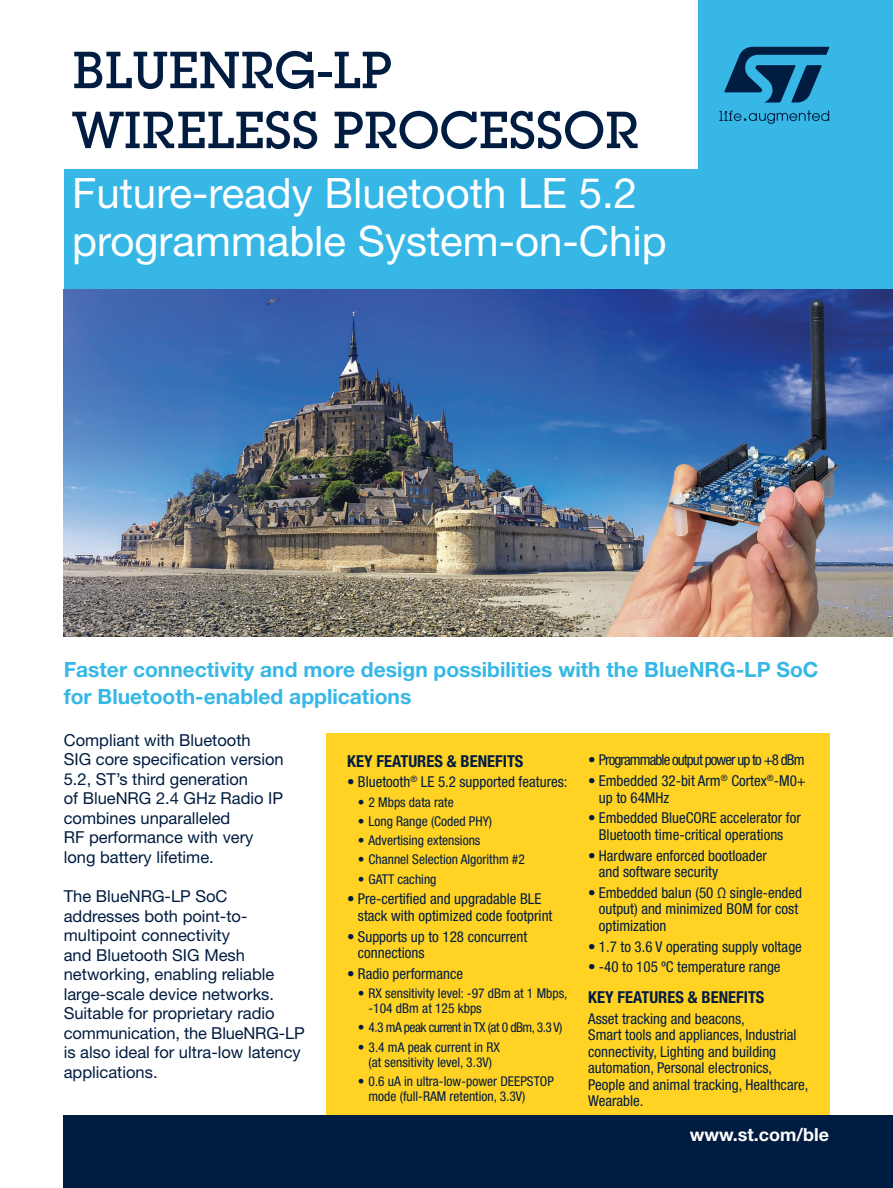
<style>
.page{position:relative;width:893px;height:1188px;background:#fff}
.page>*{position:absolute;margin:0;border:0;box-sizing:border-box;transform-origin:0 0}
.t1{font:500 51px/60px "Lubalin Graph Std";color:#001c40}
.t2{font:42px/48px "Helvetica Neue LT Std";color:#fff}
.t3{font:700 21px/27px "Helvetica Neue LT Std";color:#36b7e6}
.t4{font:700 18px "Helvetica Neue LT Std";color:#fff}
.t5{font:16.5px/19.5px "Helvetica Neue LT Std";color:#001c40}
.t6{font:700 condensed 16.5px "Helvetica Neue LT Std";color:#001c40}
.t7{font:condensed 15px/16.5px "Helvetica Neue LT Std";color:#001c40}
.t8{font:condensed 15px "Helvetica Neue LT Std";letter-spacing:-.06em;color:#001c40}
.t9{font:condensed 13.5px/15px "Helvetica Neue LT Std";color:#001c40}
.t10{font:condensed 13.5px "Helvetica Neue LT Std";letter-spacing:-.04em;color:#001c40}
</style>
<div class="page">
<div style="left:698px;top:0;width:195px;height:627px;background:#36b7e6"></div>
<div style="left:64px;top:169px;width:829px;height:129px;background:#36b7e6"></div>
<svg style="left:724px;top:47px;width:105px;height:56px"></svg>
<svg style="left:719px;top:110px;width:110px;height:14px"></svg>
<img style="left:64px;top:290px;width:829px;height:347px">
<div style="left:326px;top:733px;width:503px;height:434px;background:#ffd224"></div>
<div style="left:64px;top:1115px;width:829px;height:73px;background:#001c40"></div>
<h1 class="t1" style="left:72px;top:40px;width:569px">BLUENRG-LP<br>WIRELESS PROCESSOR</h1>
<h2 class="t2" style="left:72px;top:168px;width:596px">Future-ready Bluetooth LE 5.2 programmable System-on-Chip</h2>
<h3 class="t3" style="left:64px;top:656px;width:756px">Faster connectivity and more design possibilities with the BlueNRG-LP SoC for Bluetooth-enabled applications</h3>
<p class="t5" style="left:64px;top:730px;width:221px">Compliant with Bluetooth<br>SIG core specification version<br>5.2, ST’s third generation<br>of BlueNRG 2.4 GHz Radio IP combines unparalleled<br>RF performance with very long battery lifetime.</p>
<p class="t5" style="left:64px;top:887px;width:242px">The BlueNRG-LP SoC addresses both point-to&shy;multipoint connectivity<br>and Bluetooth SIG Mesh networking, enabling reliable large-scale device networks.<br>Suitable for proprietary radio communication, the BlueNRG-LP is also ideal for ultra-low latency applications.</p>
<p class="t6" style="left:347px;top:751px;width:178px">KEY FEATURES &amp; BENEFITS</p>
<p class="t7" style="left:347px;top:774px;width:222px">• Bluetooth<sup>®</sup> LE 5.2 supported features:</p>
<p class="t9" style="left:358px;top:794px;width:97px">• 2 Mbps data rate</p>
<p class="t9" style="left:358px;top:813px;width:136px">• Long Range (Coded PHY)</p>
<p class="t9" style="left:358px;top:833px;width:124px">• Advertising extensions</p>
<p class="t9" style="left:358px;top:852px;width:169px">• Channel Selection Algorithm #2</p>
<p class="t9" style="left:358px;top:871px;width:80px">• GATT caching</p>
<p class="t7" style="left:358px;top:891px;width:196px;text-indent:-11px">• Pre-certified and upgradable BLE stack with optimized code footprint</p>
<p class="t7" style="left:358px;top:928px;width:171px;text-indent:-11px">• Supports up to 128 concurrent connections</p>
<p class="t7" style="left:347px;top:965px;width:117px">• Radio performance</p>
<p class="t9" style="left:368px;top:986px;width:200px;text-indent:-11px">• RX sensitivity level: -97 dBm at 1 Mbps, -104 dBm at 125 kbps</p>
<p class="t10" style="left:358px;top:1020px;width:206px">• 4.3 mA peak current in TX (at 0 dBm, 3.3 V)</p>
<p class="t9" style="left:358px;top:1039px;width:143px;text-align:center">• 3.4 mA peak current in RX (at sensitivity level, 3.3V)</p>
<p class="t9" style="left:368px;top:1073px;width:187px;text-indent:-11px">• 0.6 uA in ultra-low-power DEEPSTOP mode (full-RAM retention, 3.3V)</p>
<p class="t8" style="left:588px;top:751px;width:218px">• Programmable output power up to +8 dBm</p>
<p class="t7" style="left:599px;top:773px;width:209px;text-indent:-11px">• Embedded 32-bit Arm<sup>®</sup> Cortex<sup>®</sup>-M0+ up to 64MHz</p>
<p class="t7" style="left:588px;top:810px;width:214px;text-align:center">• Embedded BlueCORE accelerator for<br>Bluetooth time-critical operations</p>
<p class="t7" style="left:599px;top:847px;width:169px;text-indent:-11px">• Hardware enforced bootloader and software security</p>
<p class="t7" style="left:599px;top:884px;width:205px;text-indent:-11px">• Embedded balun (50 Ω single-ended output) and minimized BOM for cost optimization</p>
<p class="t7" style="left:588px;top:938px;width:215px">• 1.7 to 3.6 V operating supply voltage</p>
<p class="t7" style="left:588px;top:959px;width:194px">• -40 to 105 ºC temperature range</p>
<p class="t6" style="left:588px;top:987px;width:178px">KEY FEATURES &amp; BENEFITS</p>
<p class="t7" style="left:588px;top:1010px;width:222px">Asset tracking and beacons,<br>Smart tools and appliances, Industrial connectivity, Lighting and building automation, Personal electronics,<br>People and animal tracking, Healthcare,<br>Wearable.</p>
<p class="t4" style="left:690px;top:1124px;width:141px">www.st.com/ble</p>
</div>
